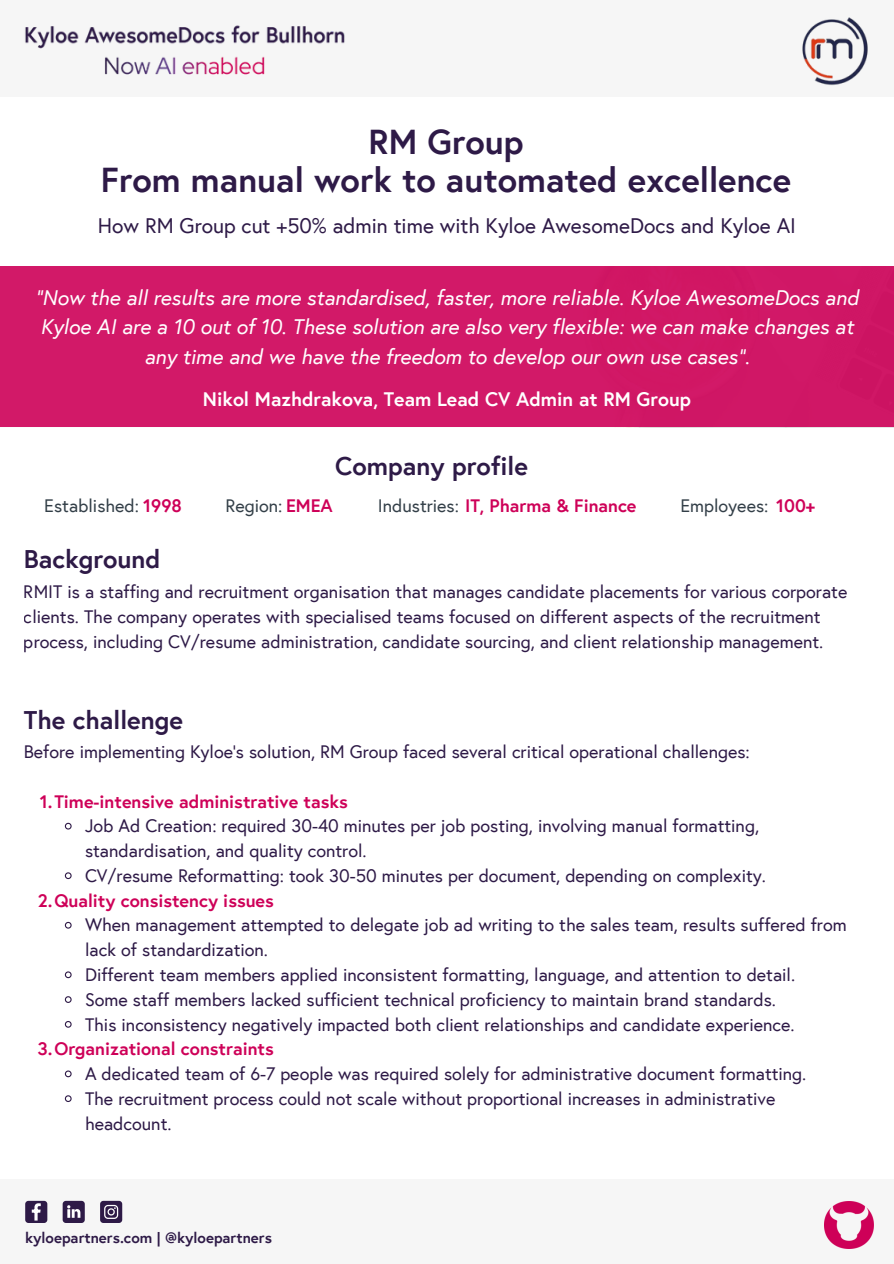
<style>
.page{position:relative;width:894px;height:1264px;background:#fff}
.page>*{position:absolute;margin:0;border:0;box-sizing:border-box;transform-origin:0 0}
.t1{font:700 34.5px/37.2px "Europa";color:#2e1a47;text-align:center}
.t2{font:700 25.5px "Europa";color:#2e1a47}
.t3{font:italic 21px/29.2px "Europa";color:#fff;text-align:center}
.t4{font:21px "Europa";color:#2e1a47}
.t5{font:700 19.5px "Europa";color:#fff}
.t6{font:18px/24.8px "Europa";color:#2e1a47}
.t7{font:700 18px "Europa";color:#ce0058}
.t8{font:18px "Europa";color:#333f48}
.t9{font:italic 18px "Europa";color:#f6f6f6}
.t10{font:700 15px "Europa";color:#2e1a47}
.s1{font-weight:700;color:#ce0058}
.s2{font-weight:400;color:#333f48}
</style>
<div class="page">
<div style="left:0;top:0;width:893px;height:97px;background:#f6f6f6"></div>
<div style="left:0;top:1179px;width:893px;height:84px;background:#f6f6f6"></div>
<img style="left:824px;top:1201px;width:48px;height:47px">
<svg style="left:25px;top:1200px;width:22px;height:22px"></svg>
<svg style="left:63px;top:1200px;width:22px;height:22px"></svg>
<svg style="left:100px;top:1200px;width:22px;height:22px"></svg>
<div style="left:0;top:266px;width:893px;height:161px;background:#d21968"></div>
<img style="left:802px;top:17px;width:66px;height:68px">
<img style="left:25px;top:25px;width:320px;height:50px">
<svg style="left:64px;top:822px;width:8px;height:8px"></svg>
<svg style="left:64px;top:872px;width:8px;height:8px"></svg>
<svg style="left:64px;top:921px;width:8px;height:8px"></svg>
<svg style="left:64px;top:971px;width:8px;height:8px"></svg>
<svg style="left:64px;top:996px;width:8px;height:7px"></svg>
<svg style="left:64px;top:1021px;width:8px;height:7px"></svg>
<svg style="left:64px;top:1070px;width:8px;height:8px"></svg>
<svg style="left:64px;top:1095px;width:8px;height:7px"></svg>
<h1 class="t1" style="left:101px;top:123px;width:691px">RM Group<br>From manual work to automated excellence</h1>
<p class="t4" style="left:98px;top:212px;width:699px">How RM Group cut +50% admin time with Kyloe AwesomeDocs and Kyloe AI</p>
<p class="t3" style="left:35px;top:283px;width:824px">“Now the all results are more standardised, faster, more reliable. Kyloe AwesomeDocs and<br>Kyloe AI are a 10 out of 10. These solution are also very flexible: we can make changes at any time and we have the freedom to develop our own use cases”.</p>
<p class="t9" style="left:39px;top:286px;width:40px">“xxx”</p>
<p class="t5" style="left:203px;top:387px;width:489px">Nikol Mazhdrakova, Team Lead CV Admin at RM Group</p>
<h2 class="t2" style="left:335px;top:450px;width:194px">Company profile</h2>
<p class="t8" style="left:44px;top:494px;width:139px">Established: <span class="s1">1998</span></p>
<p class="t8" style="left:225px;top:494px;width:109px">Region: <span class="s1">EMEA</span></p>
<p class="t7" style="left:377px;top:494px;width:260px"><span class="s2">Industries:</span> IT, Pharma &amp; Finance</p>
<p class="t8" style="left:680px;top:494px;width:136px">Employees: <span class="s1">100+</span></p>
<h2 class="t2" style="left:24px;top:543px;width:138px">Background</h2>
<p class="t6" style="left:24px;top:579px;width:824px">RMIT is a staffing and recruitment organisation that manages candidate placements for various corporate clients. The company operates with specialised teams focused on different aspects of the recruitment process, including CV/resume administration, candidate sourcing, and client relationship management.</p>
<h2 class="t2" style="left:24px;top:703px;width:161px">The challenge</h2>
<p class="t6" style="left:24px;top:739px;width:727px">Before implementing Kyloe's solution, RM Group faced several critical operational challenges:</p>
<p class="t7" style="left:40px;top:789px;width:309px">1.Time-intensive administrative tasks</p>
<p class="t6" style="left:85px;top:813px;width:682px">Job Ad Creation: required 30-40 minutes per job posting, involving manual formatting, standardisation, and quality control.<br>CV/resume Reformatting: took 30-50 minutes per document, depending on complexity.</p>
<p class="t7" style="left:38px;top:888px;width:237px">2.Quality consistency issues</p>
<p class="t6" style="left:85px;top:912px;width:763px">When management attempted to delegate job ad writing to the sales team, results suffered from lack of standardization.<br>Different team members applied inconsistent formatting, language, and attention to detail.<br>Some staff members lacked sufficient technical proficiency to maintain brand standards.<br>This inconsistency negatively impacted both client relationships and candidate experience.</p>
<p class="t7" style="left:38px;top:1037px;width:237px">3.Organizational constraints</p>
<p class="t6" style="left:85px;top:1061px;width:722px">A dedicated team of 6-7 people was required solely for administrative document formatting.<br>The recruitment process could not scale without proportional increases in administrative headcount.</p>
<p class="t10" style="left:25px;top:1227px;width:248px">kyloepartners.com | @kyloepartners</p>
</div>
